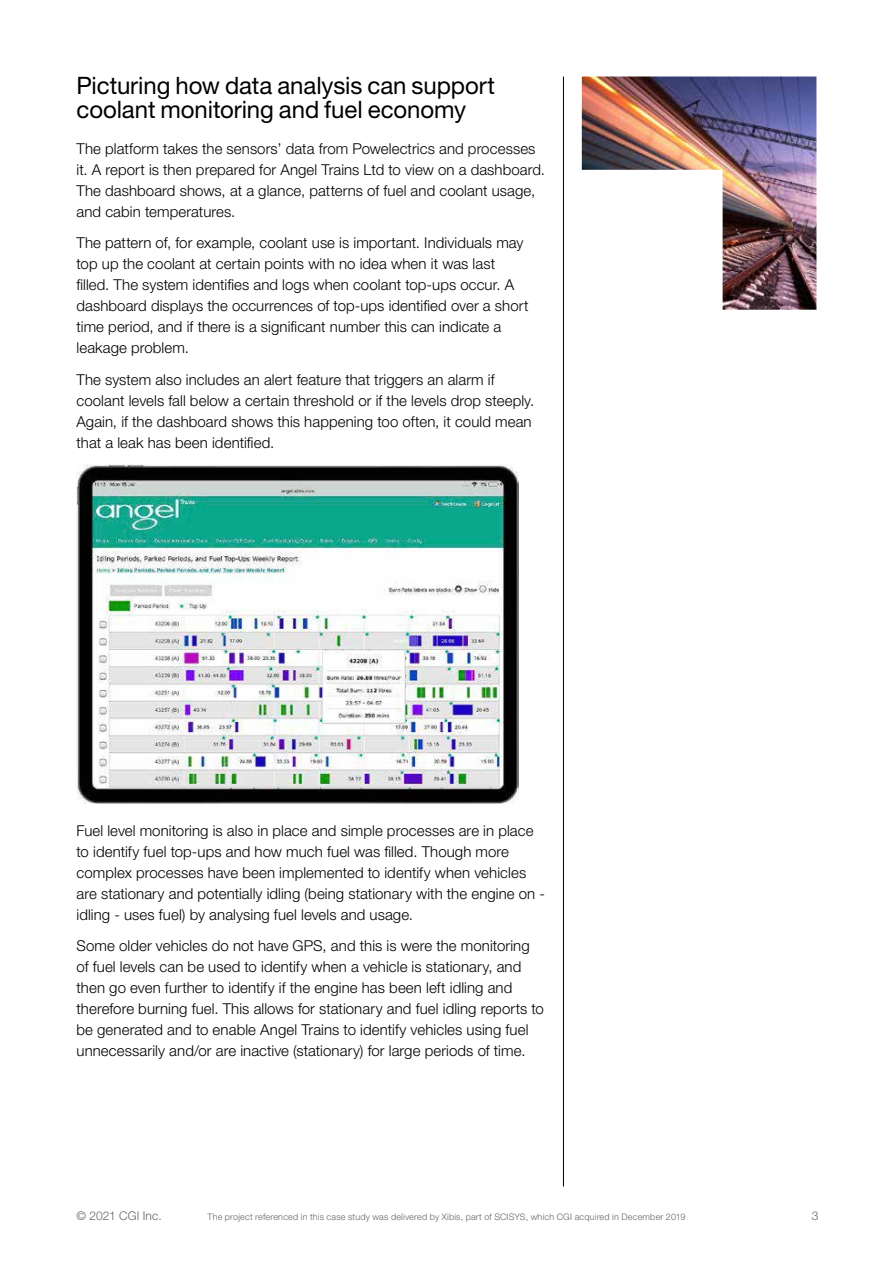
<style>
.page{position:relative;width:893px;height:1263px;background:#fff}
.page>*{position:absolute;margin:0;border:0;box-sizing:border-box;transform-origin:0 0}
.t1{font:24px/24px "Helvetica Neue LT Pro";letter-spacing:-.005em;color:#000}
.t2{font:300 15px/21px "Helvetica Neue LT Pro";letter-spacing:.005em;color:#000}
.t3{font:300 12px "Helvetica Neue LT Pro";letter-spacing:.01em;color:#636466}
.t4{font:300 9px "Helvetica Neue LT Pro";letter-spacing:.025em;color:#636466}
</style>
<div class="page">
<hr style="left:563px;top:77px;width:1px;height:1109px;background:#000">
<img style="left:77px;top:465px;width:442px;height:339px">
<img style="left:582px;top:77px;width:234px;height:233px">
<h1 class="t1" style="left:76px;top:73px;width:420px">Picturing how data analysis can support coolant monitoring and fuel economy</h1>
<p class="t2" style="left:76px;top:137px;width:470px">The platform takes the sensors’ data from Powelectrics and processes it. A report is then prepared for Angel Trains Ltd to view on a dashboard.<br>The dashboard shows, at a glance, patterns of fuel and coolant usage, and cabin temperatures.</p>
<p class="t2" style="left:76px;top:232px;width:453px">The pattern of, for example, coolant use is important. Individuals may top up the coolant at certain points with no idea when it was last filled. The system identifies and logs when coolant top-ups occur. A dashboard displays the occurrences of top-ups identified over a short time period, and if there is a significant number this can indicate a leakage problem.</p>
<p class="t2" style="left:76px;top:369px;width:459px">The system also includes an alert feature that triggers an alarm if coolant levels fall below a certain threshold or if the levels drop steeply.<br>Again, if the dashboard shows this happening too often, it could mean that a leak has been identified.</p>
<p class="t2" style="left:76px;top:819px;width:470px">Fuel level monitoring is also in place and simple processes are in place to identify fuel top-ups and how much fuel was filled. Though more complex processes have been implemented to identify when vehicles are stationary and potentially idling (being stationary with the engine on - idling - uses fuel) by analysing fuel levels and usage.</p>
<p class="t2" style="left:76px;top:935px;width:469px">Some older vehicles do not have GPS, and this is were the monitoring of fuel levels can be used to identify when a vehicle is stationary, and then go even further to identify if the engine has been left idling and therefore burning fuel. This allows for stationary and fuel idling reports to be generated and to enable Angel Trains to identify vehicles using fuel unnecessarily and/or are inactive (stationary) for large periods of time.</p>
<p class="t3" style="left:76px;top:1209px;width:87px">© 2021 CGI Inc.</p>
<p class="t4" style="left:207px;top:1212px;width:480px">The project referenced in this case study was delivered by Xibis, part of SCISYS, which CGI acquired in December 2019</p>
<p class="t3" style="left:812px;top:1209px;width:8px">3</p>
</div>
